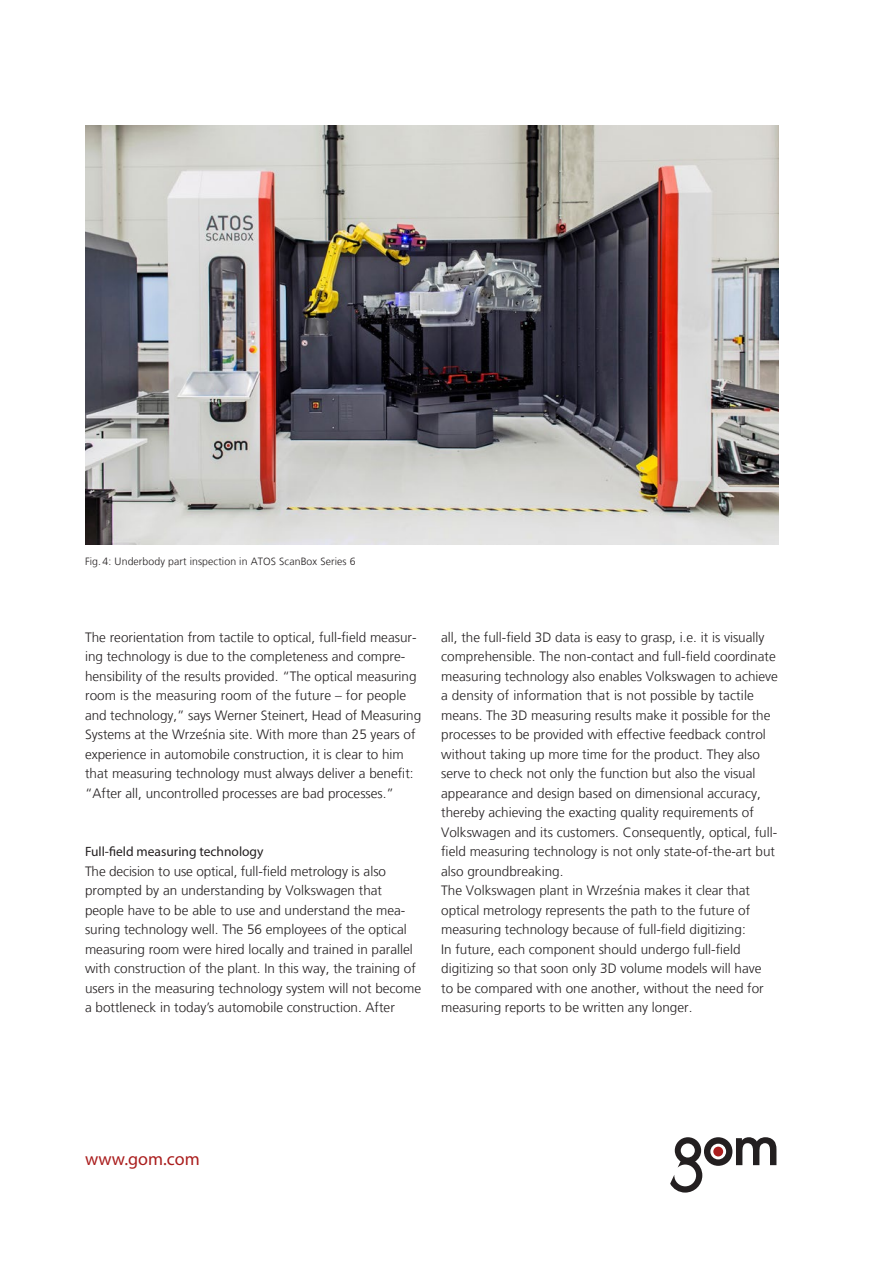
<style>
.page{position:relative;width:893px;height:1263px;background:#fff}
.page>*{position:absolute;margin:0;border:0;box-sizing:border-box;transform-origin:0 0}
.t1{font:18px "Myriad Pro";color:#aa1e1e}
.t2{font:300 13.5px/19.5px "Frutiger LT";color:#231f20}
.t3{font:13.5px "Myriad Pro";color:#231f20}
.t4{font:300 10.5px "Frutiger LT";letter-spacing:.01em;color:#231f20}
.s1{font-family:"Frutiger Neue LTW1 G"}
</style>
<div class="page">
<svg style="left:670px;top:1137px;width:106px;height:55px"></svg>
<img style="left:85px;top:126px;width:693px;height:418px">
<p class="t4" style="left:85px;top:555px;width:272px">Fig. 4: Underbody part inspection in ATOS ScanBox Series 6</p>
<p class="t2" style="left:85px;top:627px;width:338px">The reorientation from tactile to optical, full-field measur&shy;ing technology is due to the completeness and compre&shy;hensibility of the results provided. “The optical measuring room is the measuring room of the future – for people and technology,” says Werner Steinert, Head of Measuring Systems at the Wrze<span class="s1">ś</span>nia site. With more than 25 years of experience in automobile construction, it is clear to him that measuring technology must always deliver a benefit: “After all, uncontrolled processes are bad processes.”</p>
<p class="t3" style="left:85px;top:843px;width:180px">Full-field measuring technology</p>
<p class="t2" style="left:85px;top:861px;width:338px">The decision to use optical, full-field metrology is also prompted by an understanding by Volkswagen that people have to be able to use and understand the mea&shy;suring technology well. The 56 employees of the optical measuring room were hired locally and trained in parallel with construction of the plant. In this way, the training of users in the measuring technology system will not become a bottleneck in today’s automobile construction. After</p>
<p class="t2" style="left:441px;top:627px;width:338px">all, the full-field 3D data is easy to grasp, i.e. it is visually comprehensible. The non-contact and full-field coordinate measuring technology also enables Volkswagen to achieve a density of information that is not possible by tactile means. The 3D measuring results make it possible for the processes to be provided with effective feedback control without taking up more time for the product. They also serve to check not only the function but also the visual appearance and design based on dimensional accuracy, thereby achieving the exacting quality requirements of Volkswagen and its customers. Consequently, optical, full&shy;field measuring technology is not only state-of-the-art but also groundbreaking.<br>The Volkswagen plant in Wrze<span class="s1">ś</span>nia makes it clear that optical metrology represents the path to the future of measuring technology because of full-field digitizing:<br>In future, each component should undergo full-field digitizing so that soon only 3D volume models will have<br>to be compared with one another, without the need for measuring reports to be written any longer.</p>
<h1 class="t1" style="left:85px;top:1148px;width:116px">www.gom.com</h1>
</div>
